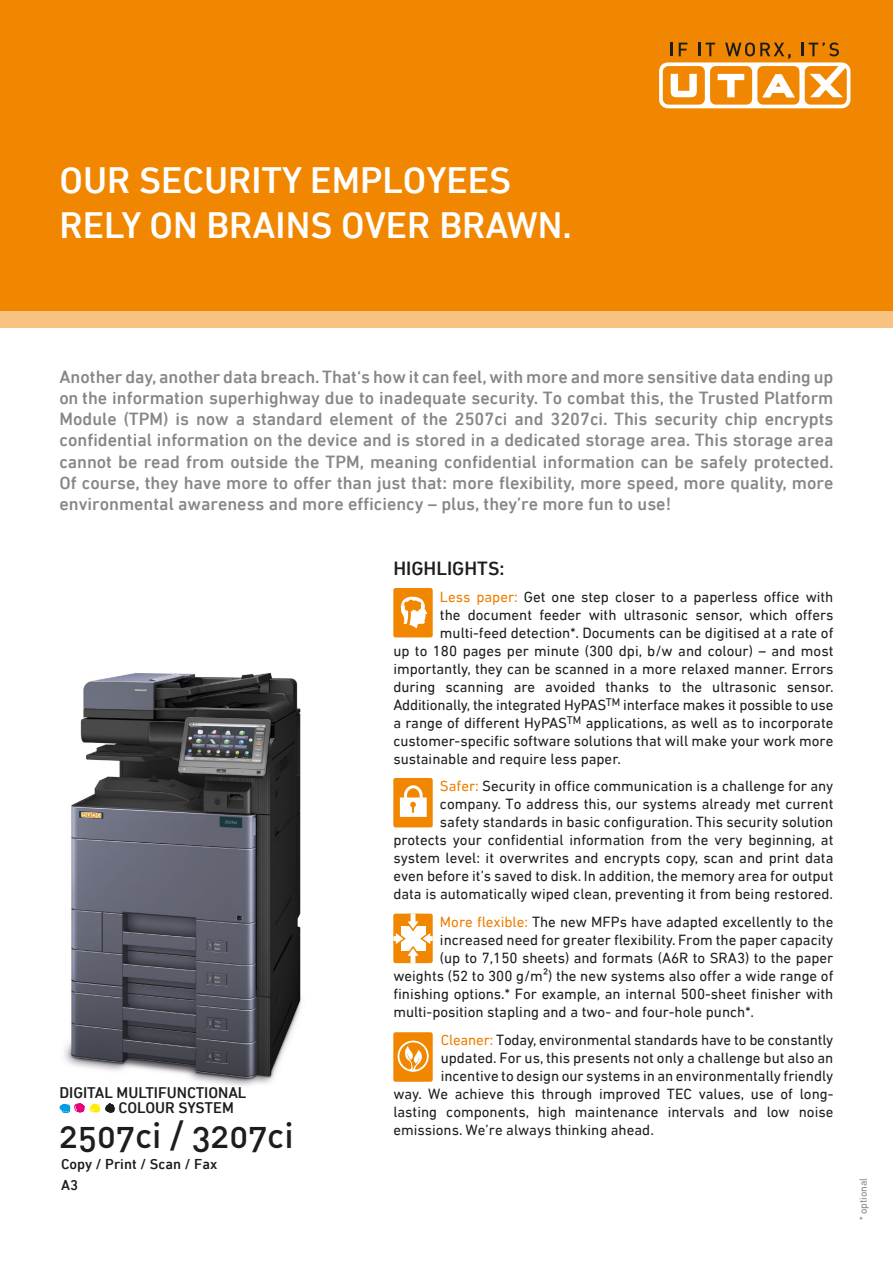
<style>
.page{position:relative;width:893px;height:1263px;background:#fff}
.page>*{position:absolute;margin:0;border:0;box-sizing:border-box;transform-origin:0 0}
.t1{font:500 37.5px/45px "DIN Next LT Pro";color:#fff}
.t2{font:35.25px "DIN Medium Alternate";letter-spacing:.005em;color:#1d1d1b}
.t3{font:500 19.5px "DIN Next LT Pro";color:#1d1d1b}
.t4{font:500 18px/21px "DIN Next LT Pro";color:#878787;text-align:justify}
.t5{font:500 15.75px/15px "DIN Next LT Pro";color:#1d1d1b}
.t6{font:15px/18px "DIN Next LT Pro";color:#1d1d1b;text-align:right}
.t7{font:500 14.7px/21px "DIN Next LT Pro";color:#1d1d1b}
.t8{font:10.5px "DIN Next LT Pro";color:#878787}
.s1{color:#ef7d00}
</style>
<div class="page">
<img style="left:64px;top:672px;width:238px;height:414px">
<div style="left:0;top:0;width:893px;height:310px;background:#f18700"></div>
<div style="left:0;top:310px;width:893px;height:17px;background:#f8c380"></div>
<div style="left:393px;top:588px;width:40px;height:49px;background:#f18700;border-radius:2px"></div>
<svg style="left:401px;top:597px;width:26px;height:31px"></svg>
<div style="left:393px;top:778px;width:40px;height:49px;background:#f18700;border-radius:2px"></div>
<svg style="left:400px;top:785px;width:27px;height:32px"></svg>
<svg style="left:393px;top:914px;width:40px;height:49px"></svg>
<div style="left:393px;top:1033px;width:40px;height:48px;background:#f18700;border-radius:2px"></div>
<svg style="left:398px;top:1040px;width:31px;height:32px"></svg>
<div style="left:659px;top:62px;width:191px;height:46px;background:#fff;border-radius:9px"></div>
<div style="left:663px;top:66px;width:42px;height:39px;background:#f18700;border-radius:6px"></div>
<div style="left:710px;top:66px;width:42px;height:39px;background:#f18700;border-radius:6px"></div>
<div style="left:757px;top:66px;width:42px;height:39px;background:#f18700;border-radius:6px"></div>
<div style="left:805px;top:66px;width:42px;height:39px;background:#f18700;border-radius:6px"></div>
<svg style="left:671px;top:74px;width:26px;height:23px"></svg>
<svg style="left:718px;top:74px;width:26px;height:23px"></svg>
<svg style="left:810px;top:66px;width:36px;height:31px"></svg>
<svg style="left:762px;top:74px;width:33px;height:24px"></svg>
<svg style="left:671px;top:43px;width:2px;height:13px"></svg>
<svg style="left:679px;top:43px;width:8px;height:13px"></svg>
<svg style="left:699px;top:43px;width:16px;height:13px"></svg>
<svg style="left:725px;top:43px;width:65px;height:16px"></svg>
<svg style="left:802px;top:43px;width:37px;height:13px"></svg>
<svg style="left:60px;top:1103px;width:55px;height:10px"></svg>
<h1 class="t1" style="left:60px;top:158px;width:514px">OUR SECURITY EMPLOYEES<br>RELY ON BRAINS OVER BRAWN.</h1>
<p class="t4" style="left:60px;top:367px;width:776px">Another day, another data breach. That‘s how it can feel, with more and more sensitive data ending up on the information superhighway due to inadequate security. To combat this, the Trusted Platform Module (TPM) is now a standard element of the 2507ci and 3207ci. This security chip encrypts confidential information on the device and is stored in a dedicated storage area. This storage area cannot be read from outside the TPM, meaning confidential information can be safely protected.<br>Of course, they have more to offer than just that: more flexibility, more speed, more quality, more environmental awareness and more efficiency – plus, they’re more fun to use!</p>
<p class="t5" style="left:118px;top:1085px;width:129px;text-indent:-59px">DIGITAL MULTIFUNCTIONAL<br>COLOUR SYSTEM</p>
<h2 class="t2" style="left:60px;top:1113px;width:236px">2507ci / 3207ci</h2>
<p class="t7" style="left:61px;top:1154px;width:158px">Copy / Print / Scan / Fax<br>A3</p>
<h3 class="t3" style="left:393px;top:557px;width:113px">HIGHLIGHTS:</h3>
<p class="t6" style="left:440px;top:587px;width:395px"><span class="s1">Less paper:</span> Get one step closer to a paperless office with</p>
<p class="t6" style="left:440px;top:605px;width:395px">the document feeder with ultrasonic sensor, which offers</p>
<p class="t6" style="left:440px;top:623px;width:395px">multi-feed detection*. Documents can be digitised at a rate of</p>
<p class="t6" style="left:393px;top:641px;width:442px">up to 180 pages per minute (300 dpi, b/w and colour) – and most</p>
<p class="t6" style="left:393px;top:659px;width:442px">importantly, they can be scanned in a more relaxed manner. Errors</p>
<p class="t6" style="left:393px;top:677px;width:442px">during scanning are avoided thanks to the ultrasonic sensor.</p>
<p class="t6" style="left:393px;top:695px;width:442px">Additionally, the integrated HyPAS<sup>TM</sup> interface makes it possible to use</p>
<p class="t6" style="left:393px;top:713px;width:442px">a range of different HyPAS<sup>TM</sup> applications, as well as to incorporate</p>
<p class="t6" style="left:393px;top:731px;width:442px">customer-specific software solutions that will make your work more</p>
<p class="t6" style="left:393px;top:749px;width:229px">sustainable and require less paper.</p>
<p class="t6" style="left:393px;top:777px;width:442px"><span class="s1">Safer:</span> Security in office communication is a challenge for any company. To address this, our systems already met current<br>safety standards in basic configuration. This security solution protects your confidential information from the very beginning, at system level: it overwrites and encrypts copy, scan and print data even before it’s saved to disk. In addition, the memory area for output data is automatically wiped clean, preventing it from being restored.</p>
<p class="t6" style="left:440px;top:913px;width:395px"><span class="s1">More flexible:</span> The new MFPs have adapted excellently to the</p>
<p class="t6" style="left:440px;top:931px;width:395px">increased need for greater flexibility. From the paper capacity</p>
<p class="t6" style="left:440px;top:949px;width:395px">(up to 7,150 sheets) and formats (A6R to SRA3) to the paper</p>
<p class="t6" style="left:393px;top:967px;width:442px">weights (52 to 300 g/m²) the new systems also offer a wide range of</p>
<p class="t6" style="left:393px;top:985px;width:442px">finishing options.* For example, an internal 500-sheet finisher with</p>
<p class="t6" style="left:393px;top:1003px;width:362px">multi-position stapling and a two- and four-hole punch*.</p>
<p class="t6" style="left:441px;top:1031px;width:394px"><span class="s1">Cleaner:</span> Today, environmental standards have to be constantly</p>
<p class="t6" style="left:441px;top:1049px;width:394px">updated. For us, this presents not only a challenge but also an</p>
<p class="t6" style="left:441px;top:1067px;width:394px">incentive to design our systems in an environmentally friendly</p>
<p class="t6" style="left:393px;top:1085px;width:442px">way. We achieve this through improved TEC values, use of long-</p>
<p class="t6" style="left:393px;top:1103px;width:442px">lasting components, high maintenance intervals and low noise</p>
<p class="t6" style="left:393px;top:1121px;width:262px">emissions. We’re always thinking ahead.</p>
<p class="t8" style="left:857px;top:1220px;width:44px;rotate:-90deg">* optional</p>
</div>
